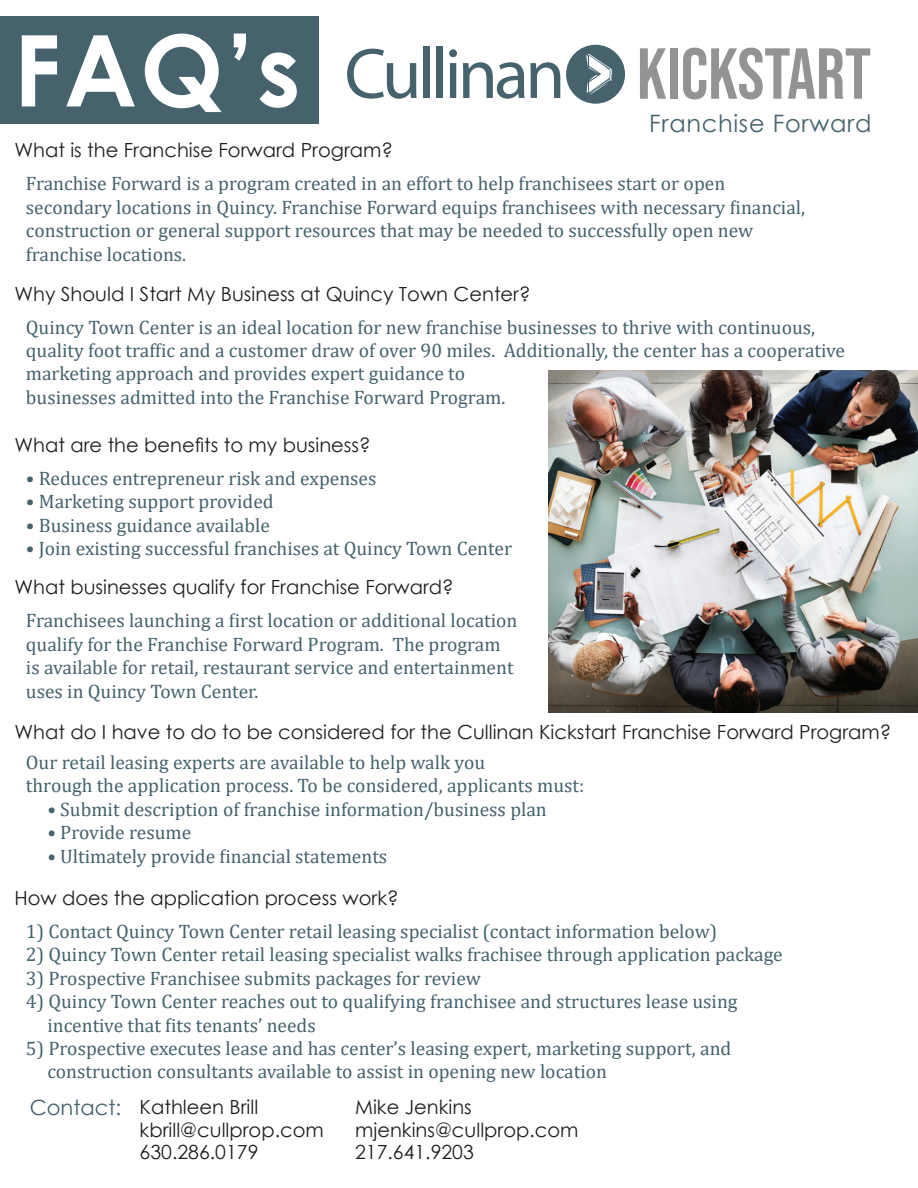
<style>
.page{position:relative;width:918px;height:1188px;background:#fff}
.page>*{position:absolute;margin:0;border:0;box-sizing:border-box;transform-origin:0 0}
.t1{font:700 99px "Century Gothic";color:#fff}
.t2{font:72px "Bebas Neue";color:#919395}
.t3{font:24px "Century Gothic";letter-spacing:.03em;color:#45626d}
.t4{font:21px "Century Gothic";color:#45626d}
.t5{font:19.5px/23.4px "Cambria";color:#45626d}
.t6{font:19.5px/22.5px "Century Gothic";color:#231f20}
.s1{font-family:"Myriad Pro";color:#45626d}
</style>
<div class="page">
<div style="left:0;top:16px;width:319px;height:108px;background:#45626d"></div>
<img style="left:549px;top:370px;width:369px;height:343px">
<svg style="left:566px;top:45px;width:59px;height:59px"></svg>
<h1 class="t1" style="left:13px;top:-5px;width:289px">FAQ’s</h1>
<p class="t6" style="left:14px;top:139px;width:380px">What is the Franchise Forward Program?</p>
<p class="t5" style="left:26px;top:172px;width:781px">Franchise Forward is a program created in an effort to help franchisees start or open secondary locations in Quincy. Franchise Forward equips franchisees with necessary financial, construction or general support resources that may be needed to successfully open new franchise locations.</p>
<p class="t6" style="left:14px;top:282px;width:518px">Why Should I Start My Business at Quincy Town Center?</p>
<p class="t5" style="left:26px;top:315px;width:821px">Quincy Town Center is an ideal location for new franchise businesses to thrive with continuous, quality foot traffic and a customer draw of over 90 miles. Additionally, the center has a cooperative marketing approach and provides expert guidance to<br>businesses admitted into the Franchise Forward Program.</p>
<h2 class="t2" style="left:345px;top:33px;width:528px"><span class="s1">Cullinan</span> KICKSTART</h2>
<p class="t3" style="left:649px;top:106px;width:224px">Franchise Forward</p>
<p class="t6" style="left:14px;top:434px;width:358px">What are the benefits to my business?</p>
<p class="t5" style="left:26px;top:467px;width:352px">• Reduces entrepreneur risk and expenses</p>
<p class="t5" style="left:26px;top:490px;width:249px">• Marketing support provided</p>
<p class="t5" style="left:26px;top:513px;width:246px">• Business guidance available</p>
<p class="t5" style="left:26px;top:537px;width:488px">• Join existing successful franchises at Quincy Town Center</p>
<p class="t6" style="left:14px;top:576px;width:441px">What businesses qualify for Franchise Forward?</p>
<p class="t5" style="left:26px;top:609px;width:493px">Franchisees launching a first location or additional location qualify for the Franchise Forward Program. The program is available for retail, restaurant service and entertainment uses in Quincy Town Center.</p>
<p class="t6" style="left:14px;top:720px;width:878px">What do I have to do to be considered for the Cullinan Kickstart Franchise Forward Program?</p>
<p class="t5" style="left:26px;top:751px;width:560px">Our retail leasing experts are available to help walk you<br>through the application process. To be considered, applicants must:</p>
<p class="t5" style="left:47px;top:797px;width:501px">• Submit description of franchise information/business plan</p>
<p class="t5" style="left:47px;top:821px;width:145px">• Provide resume</p>
<p class="t5" style="left:47px;top:844px;width:341px">• Ultimately provide financial statements</p>
<p class="t6" style="left:14px;top:887px;width:386px">How does the application process work?</p>
<p class="t5" style="left:26px;top:920px;width:693px">1) Contact Quincy Town Center retail leasing specialist (contact information below)</p>
<p class="t5" style="left:26px;top:943px;width:758px">2) Quincy Town Center retail leasing specialist walks frachisee through application package</p>
<p class="t5" style="left:26px;top:966px;width:457px">3) Prospective Franchisee submits packages for review</p>
<p class="t5" style="left:47px;top:990px;width:692px;text-indent:-21px">4) Quincy Town Center reaches out to qualifying franchisee and structures lease using incentive that fits tenants’ needs</p>
<p class="t5" style="left:47px;top:1037px;width:686px;text-indent:-21px">5) Prospective executes lease and has center’s leasing expert, marketing support, and construction consultants available to assist in opening new location</p>
<p class="t6" style="left:140px;top:1095px;width:186px">Kathleen Brill kbrill@cullprop.com<br>630.286.0179</p>
<p class="t6" style="left:355px;top:1095px;width:225px">Mike Jenkins mjenkins@cullprop.com<br>217.641.9203</p>
<p class="t4" style="left:30px;top:1093px;width:93px">Contact:</p>
</div>
